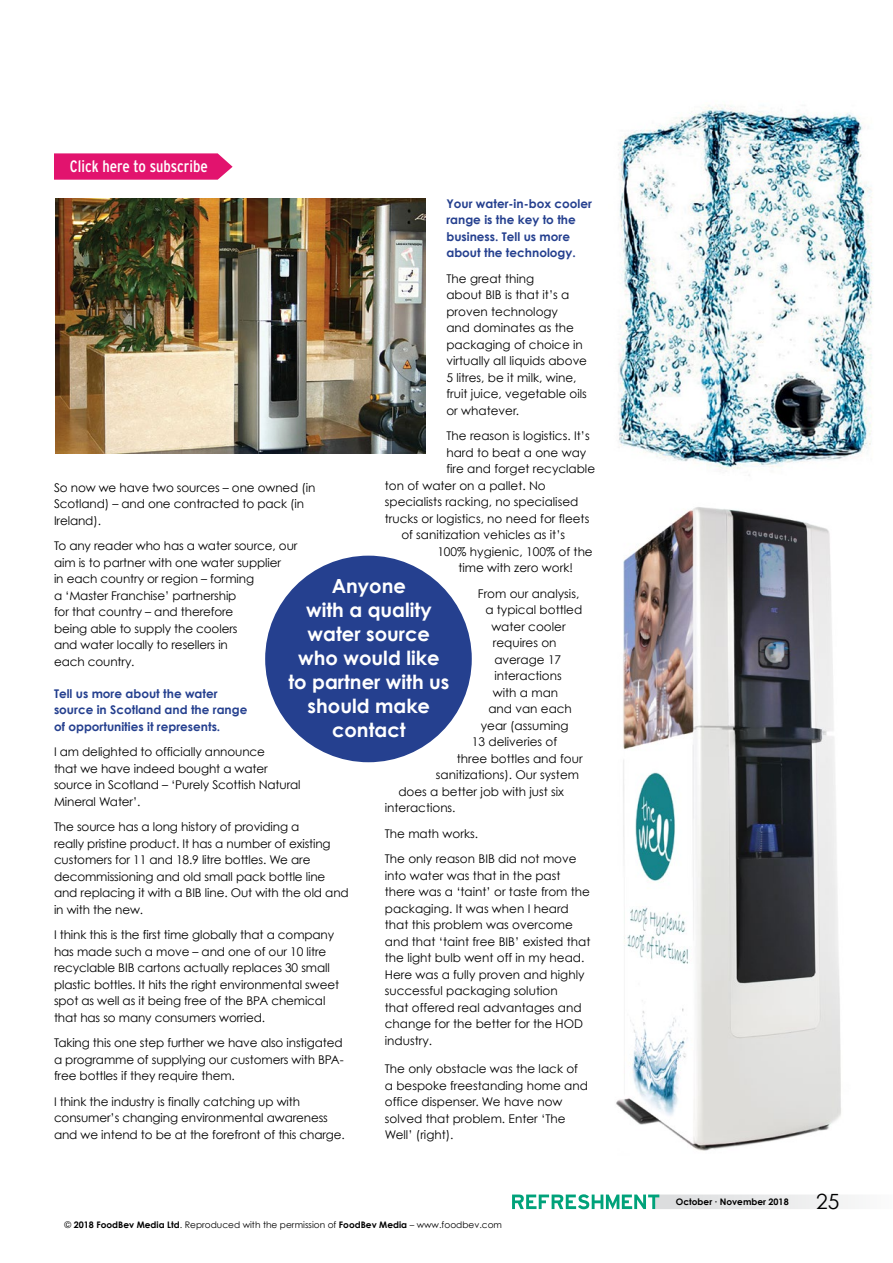
<style>
.page{position:relative;width:893px;height:1263px;background:#fff}
.page>*{position:absolute;margin:0;border:0;box-sizing:border-box;transform-origin:0 0}
.t1{font:21px "Century Gothic";color:#000}
.Main_body{font:700 19.5px/24px "Century Gothic";color:#fff;text-align:center}
.Main_body_subheads{font:condensed 16.5px "Interstate";color:#fff}
.Main_body-2{font:12px/16.5px "Century Gothic";letter-spacing:-.01em;color:#000}
.Main_body-3{font:700 12px/16.5px "Century Gothic";color:#25408f}
.BodyCopy{font:9px "Century Gothic";color:#000}
.t2{font:700 9px "Century Gothic";color:#000}
.s1{font-weight:700}
</style>
<div class="page">
<svg style="left:512px;top:1194px;width:339px;height:15px"></svg>
<img style="left:618px;top:104px;width:255px;height:372px">
<img style="left:55px;top:199px;width:370px;height:254px">
<div style="left:262px;top:553px;width:213px;height:212px;background:#25408f;border-radius:50%"></div>
<div style="left:259px;top:550px;width:219px;height:218px;border:6px solid #fff;border-radius:50%"></div>
<img style="left:616px;top:507px;width:225px;height:644px">
<svg style="left:54px;top:153px;width:179px;height:27px;background:#e32378"></svg>
<p class="Main_body_subheads" style="left:70px;top:157px;width:139px">Click here to subscribe</p>
<p class="Main_body-3" style="left:446px;top:195px;width:147px">Your water-in-box cooler range is the key to the business. Tell us more about the technology.</p>
<p class="Main_body-2" style="left:446px;top:270px;width:142px">The great thing<br>about BIB is that it’s a proven technology<br>and dominates as the packaging of choice in virtually all liquids above<br>5 litres, be it milk, wine, fruit juice, vegetable oils or whatever.</p>
<p class="Main_body-2" style="left:446px;top:428px;width:145px">The reason is logistics. It’s</p>
<p class="Main_body-2" style="left:446px;top:444px;width:141px">hard to beat a one way</p>
<p class="Main_body-2" style="left:446px;top:461px;width:150px">fire and forget recyclable</p>
<p class="Main_body-2" style="left:385px;top:477px;width:162px">ton of water on a pallet. No</p>
<p class="Main_body-2" style="left:385px;top:494px;width:195px">specialists racking, no specialised</p>
<p class="Main_body-2" style="left:385px;top:510px;width:206px">trucks or logistics, no need for fleets</p>
<p class="Main_body-2" style="left:401px;top:527px;width:165px">of sanitization vehicles as it’s</p>
<p class="Main_body-2" style="left:437px;top:543px;width:157px">100% hygienic, 100% of the</p>
<p class="Main_body-2" style="left:458px;top:560px;width:116px">time with zero work!</p>
<p class="Main_body-2" style="left:478px;top:585px;width:103px">From our analysis,</p>
<p class="Main_body-2" style="left:485px;top:602px;width:98px">a typical bottled</p>
<p class="Main_body-2" style="left:491px;top:618px;width:76px">water cooler</p>
<p class="Main_body-2" style="left:493px;top:635px;width:65px">requires on</p>
<p class="Main_body-2" style="left:494px;top:651px;width:68px">average 17</p>
<p class="Main_body-2" style="left:494px;top:668px;width:69px">interactions</p>
<p class="Main_body-2" style="left:493px;top:684px;width:67px">with a man</p>
<p class="Main_body-2" style="left:488px;top:701px;width:85px">and van each</p>
<p class="Main_body-2" style="left:481px;top:717px;width:89px">year (assuming</p>
<p class="Main_body-2" style="left:472px;top:734px;width:87px">13 deliveries of</p>
<p class="Main_body-2" style="left:457px;top:750px;width:127px">three bottles and four</p>
<p class="Main_body-2" style="left:436px;top:767px;width:145px">sanitizations). Our system</p>
<p class="Main_body-2" style="left:398px;top:783px;width:167px">does a better job with just six</p>
<p class="Main_body-2" style="left:385px;top:800px;width:72px">interactions.</p>
<p class="Main_body-2" style="left:385px;top:825px;width:95px">The math works.</p>
<p class="Main_body-2" style="left:385px;top:851px;width:207px">The only reason BIB did not move into water was that in the past there was a ‘taint’ or taste from the packaging. It was when I heard that this problem was overcome and that ‘taint free BIB’ existed that the light bulb went off in my head.</p>
<p class="Main_body-2" style="left:385px;top:966px;width:201px">Here was a fully proven and highly successful packaging solution<br>that offered real advantages and change for the better for the HOD industry.</p>
<p class="Main_body-2" style="left:385px;top:1061px;width:205px">The only obstacle was the lack of a bespoke freestanding home and office dispenser. We have now solved that problem. Enter ‘The<br>Well’ (right).</p>
<p class="Main_body-2" style="left:54px;top:479px;width:263px">So now we have two sources – one owned (in<br>Scotland) – and one contracted to pack (in<br>Ireland).</p>
<p class="Main_body-2" style="left:54px;top:537px;width:245px">To any reader who has a water source, our aim is to partner with one water supplier<br>in each country or region – forming<br>a ‘Master Franchise’ partnership<br>for that country – and therefore<br>being able to supply the coolers<br>and water locally to resellers in<br>each country.</p>
<p class="Main_body-3" style="left:54px;top:685px;width:195px">Tell us more about the water source in Scotland and the range of opportunities it represents.</p>
<p class="Main_body-2" style="left:54px;top:744px;width:248px">I am delighted to officially announce<br>that we have indeed bought a water source in Scotland – ‘Purely Scottish Natural Mineral Water’.</p>
<p class="Main_body-2" style="left:54px;top:819px;width:296px">The source has a long history of providing a<br>really pristine product. It has a number of existing customers for 11 and 18.9 litre bottles. We are decommissioning and old small pack bottle line and replacing it with a BIB line. Out with the old and in with the new.</p>
<p class="Main_body-2" style="left:54px;top:927px;width:287px">I think this is the first time globally that a company has made such a move – and one of our 10 litre recyclable BIB cartons actually replaces 30 small plastic bottles. It hits the right environmental sweet spot as well as it being free of the BPA chemical that has so many consumers worried.</p>
<p class="Main_body-2" style="left:54px;top:1035px;width:291px;text-align:justify">Taking this one step further we have also instigated a programme of supplying our customers with BPA&shy;free bottles if they require them.</p>
<p class="Main_body-2" style="left:54px;top:1093px;width:292px">I think the industry is finally catching up with consumer’s changing environmental awareness and we intend to be at the forefront of this charge.</p>
<p class="Main_body" style="left:332px;top:574px;width:76px">Anyone</p>
<p class="Main_body" style="left:288px;top:598px;width:163px">with a quality water source who would like to partner with us should make</p>
<p class="Main_body" style="left:332px;top:718px;width:75px">contact</p>
<p class="BodyCopy" style="left:64px;top:1219px;width:439px">© <span class="s1">2018 FoodBev Media Ltd</span>. Reproduced with the permission of <span class="s1">FoodBev Media</span> – www.foodbev.com</p>
<p class="t2" style="left:676px;top:1196px;width:114px">October ∙ November 2018</p>
<p class="t1" style="left:816px;top:1189px;width:25px">25</p>
</div>
